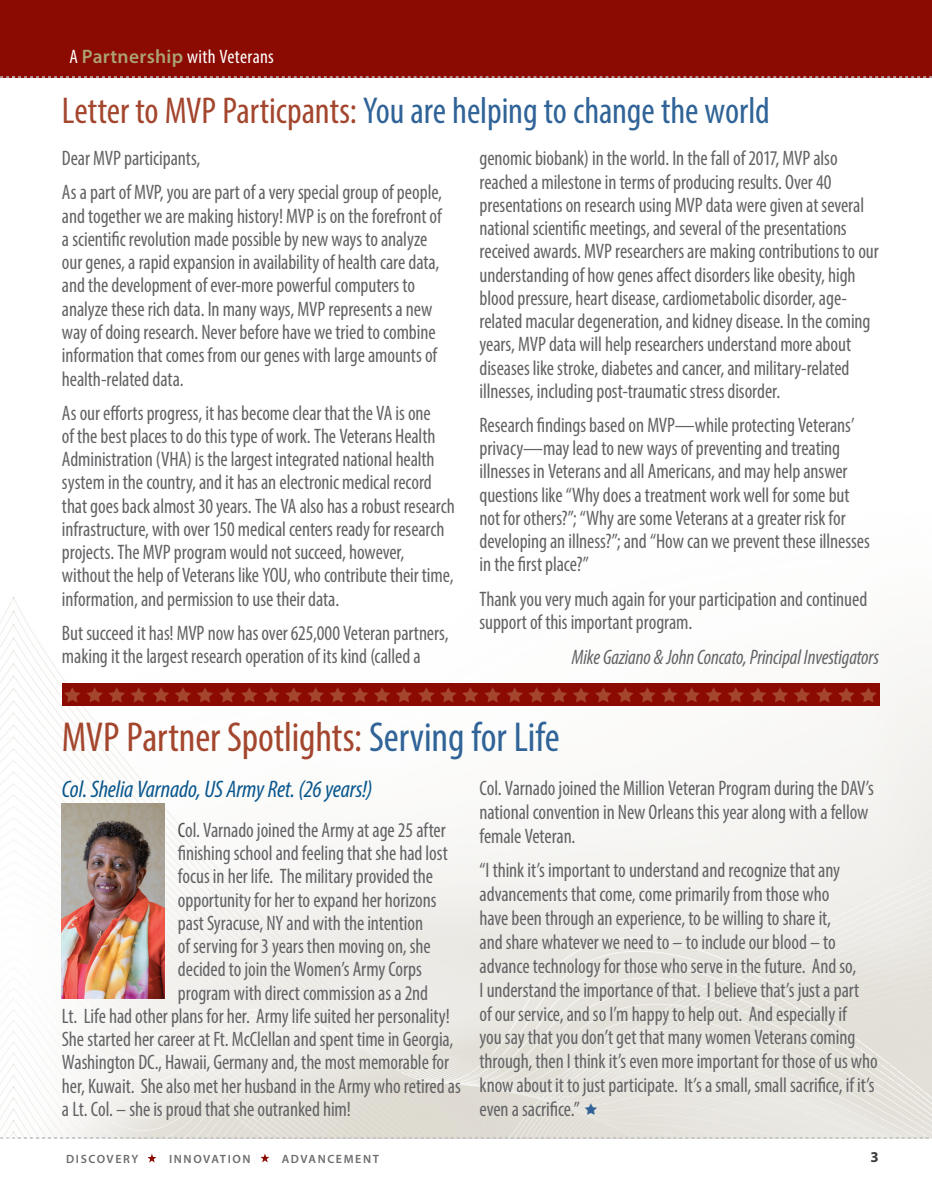
<style>
.page{position:relative;width:932px;height:1202px;background:#fff}
.page>*{position:absolute;margin:0;border:0;box-sizing:border-box;transform-origin:0 0}
.t1{font:condensed 42px "Myriad Pro";letter-spacing:-.005em;color:#a4462e}
.t2{font:condensed 37.5px "Myriad Pro";letter-spacing:-.005em;color:#306397}
.t3{font:italic condensed 24px "Myriad Pro";letter-spacing:-.005em;color:#0a578d}
.t4{font:condensed 21px/23.2px "Myriad Pro";letter-spacing:-.005em;color:#636366;scale:.95 1}
.t5{font:italic condensed 21px "Myriad Pro";letter-spacing:-.005em;color:#636366;scale:.95 1}
.t6{font:condensed 19.5px "Myriad Pro";letter-spacing:.015em;color:#fff}
.t7{font:700 15px "Myriad Pro";color:#3e3e3f}
.t8{font:600 12px "Myriad Pro";letter-spacing:.13em;color:#6c6d70}
.s1{font-weight:600;font-stretch:normal;color:#aba174}
.s2{color:#a4462e}
.s3{color:#306397}
.s4{color:#4b4c4d}
</style>
<div class="page">
<img style="left:0;top:597px;width:932px;height:540px">
<div style="left:0;top:0;width:14px;height:78px;background:#8b0a02"></div>
<div style="left:14px;top:0;width:918px;height:78px;background:#8b0a02"></div>
<svg style="left:147px;top:1154px;width:9px;height:8px"></svg>
<svg style="left:260px;top:1153px;width:9px;height:9px"></svg>
<svg style="left:0;top:1137px;width:932px;height:1px"></svg>
<svg style="left:0;top:76px;width:932px;height:2px"></svg>
<div style="left:62px;top:683px;width:817px;height:23px;background:#8b0a02"></div>
<img style="left:62px;top:803px;width:102px;height:195px">
<svg style="left:585px;top:1102px;width:12px;height:12px"></svg>
<p class="t6" style="left:69px;top:45px;width:206px">A <span class="s1">Partnership</span> with Veterans</p>
<h2 class="t2" style="left:62px;top:88px;width:709px"><span class="s2">Letter to MVP Particpants:</span> You are helping to change the world</h2>
<p class="t4" style="left:62px;top:141px;width:401px;line-height:34px">Dear MVP participants,<br>As a part of MVP, you are part of a very special group of people,</p>
<p class="t4" style="left:62px;top:204px;width:401px">and together we are making history! MVP is on the forefront of a scientific revolution made possible by new ways to analyze our genes, a rapid expansion in availability of health care data, and the development of ever-more powerful computers to analyze these rich data. In many ways, MVP represents a new way of doing research. Never before have we tried to combine information that comes from our genes with large amounts of health-related data.</p>
<p class="t4" style="left:62px;top:401px;width:415px">As our efforts progress, it has become clear that the VA is one<br>of the best places to do this type of work. The Veterans Health Administration (VHA) is the largest integrated national health system in the country, and it has an electronic medical record that goes back almost 30 years. The VA also has a robust research infrastructure, with over 150 medical centers ready for research projects. The MVP program would not succeed, however, without the help of Veterans like YOU, who contribute their time, information, and permission to use their data.</p>
<p class="t4" style="left:62px;top:621px;width:408px">But succeed it has! MVP now has over 625,000 Veteran partners, making it the largest research operation of its kind (called a</p>
<p class="t4" style="left:479px;top:146px;width:421px">genomic biobank) in the world. In the fall of 2017, MVP also reached a milestone in terms of producing results. Over 40 presentations on research using MVP data were given at several national scientific meetings, and several of the presentations received awards. MVP researchers are making contributions to our understanding of how genes affect disorders like obesity, high blood pressure, heart disease, cardiometabolic disorder, age&shy;related macular degeneration, and kidney disease. In the coming years, MVP data will help researchers understand more about diseases like stroke, diabetes and cancer, and military-related illnesses, including post-traumatic stress disorder.</p>
<p class="t4" style="left:479px;top:413px;width:412px">Research findings based on MVP—while protecting Veterans’ privacy—may lead to new ways of preventing and treating illnesses in Veterans and all Americans, and may help answer questions like “Why does a treatment work well for some but not for others?”; “Why are some Veterans at a greater risk for developing an illness?”; and “How can we prevent these illnesses in the first place?”</p>
<p class="t4" style="left:479px;top:586px;width:409px">Thank you very much again for your participation and continued support of this important program.</p>
<p class="t5" style="left:572px;top:644px;width:325px">Mike Gaziano &amp; John Concato, Principal Investigators</p>
<h1 class="t1" style="left:62px;top:711px;width:499px">MVP Partner Spotlights: <span class="s3">Serving for Life</span></h1>
<p class="t3" style="left:62px;top:775px;width:312px">Col. Shelia Varnado, US Army Ret. (26 years!)</p>
<p class="t4" style="left:178px;top:818px;width:283px"><span class="s4">C</span>ol. Varnado joined the Army at age 25 after</p>
<p class="t4" style="left:178px;top:841px;width:286px">finishing school and feeling that she had lost</p>
<p class="t4" style="left:178px;top:864px;width:270px">focus in her life. The military provided the</p>
<p class="t4" style="left:178px;top:887px;width:273px">opportunity for her to expand her horizons</p>
<p class="t4" style="left:178px;top:911px;width:260px">past Syracuse, NY and with the intention</p>
<p class="t4" style="left:178px;top:934px;width:268px">of serving for 3 years then moving on, she</p>
<p class="t4" style="left:178px;top:957px;width:258px">decided to join the Women’s Army Corps</p>
<p class="t4" style="left:178px;top:980px;width:265px">program with direct commission as a 2nd</p>
<p class="t4" style="left:62px;top:1004px;width:410px">Lt. Life had other plans for her. Army life suited her personality!</p>
<p class="t4" style="left:62px;top:1027px;width:413px">She started her career at Ft. McClellan and spent time in Georgia,</p>
<p class="t4" style="left:62px;top:1050px;width:409px">Washington DC., Hawaii, Germany and, the most memorable for</p>
<p class="t4" style="left:62px;top:1073px;width:421px">her, Kuwait. She also met her husband in the Army who retired as</p>
<p class="t4" style="left:62px;top:1097px;width:305px">a Lt. Col. – she is proud that she outranked him!</p>
<p class="t4" style="left:479px;top:776px;width:417px;line-height:23.9px">Col. Varnado joined the Million Veteran Program during the DAV’s national convention in New Orleans this year along with a fellow female Veteran.</p>
<p class="t4" style="left:479px;top:858px;width:420px;line-height:23.9px">“I think it’s important to understand and recognize that any advancements that come, come primarily from those who<br>have been through an experience, to be willing to share it,<br>and share whatever we need to – to include our blood – to advance technology for those who serve in the future. And so,<br>I understand the importance of that. I believe that’s just a part<br>of our service, and so I’m happy to help out. And especially if<br>you say that you don’t get that many women Veterans coming through, then I think it’s even more important for those of us who know about it to just participate. It’s a small, small sacrifice, if it’s even a sacrifice.”</p>
<p class="t8" style="left:66px;top:1150px;width:74px">DISCOVERY</p>
<p class="t8" style="left:169px;top:1150px;width:83px">INNOVATION</p>
<p class="t8" style="left:282px;top:1150px;width:99px">ADVANCEMENT</p>
<p class="t7" style="left:870px;top:1147px;width:10px">3</p>
</div>
